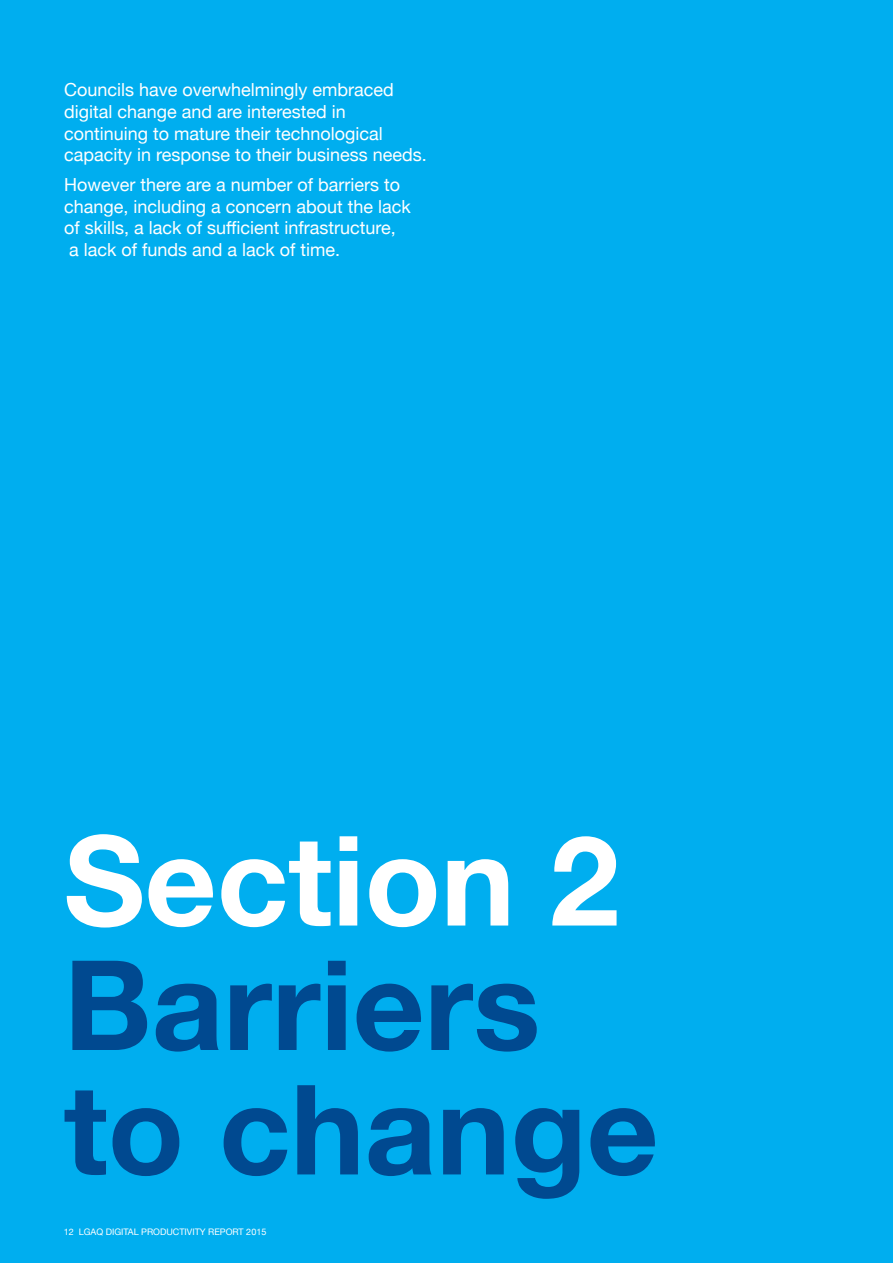
<style>
.page{position:relative;width:893px;height:1263px;background:#00aeef}
.page>*{position:absolute;margin:0;border:0;box-sizing:border-box;transform-origin:0 0}
.t1{font:700 124.95px/124.5px "Helvetica Neue";color:#004990}
.t2{font:700 124.95px "Helvetica Neue";color:#fff}
.t3{font:18px/21.6px "Helvetica Neue";color:#fff}
.t4{font:9px "Helvetica Neue";color:#fff}
</style>
<div class="page">
<p class="t3" style="left:64px;top:80px;width:364px">Councils have overwhelmingly embraced digital change and are interested in continuing to mature their technological capacity in response to their business needs.</p>
<p class="t3" style="left:64px;top:175px;width:348px">However there are a number of barriers to change, including a concern about the lack of skills, a lack of sufficient infrastructure,<br>a lack of funds and a lack of time.</p>
<h1 class="t2" style="left:64px;top:783px;width:557px">Section 2</h1>
<h1 class="t1" style="left:64px;top:946px;width:596px">Barriers to change</h1>
<p class="t4" style="left:64px;top:1226px;width:204px">12 LGAQ DIGITAL PRODUCTIVITY REPORT 2015</p>
</div>
